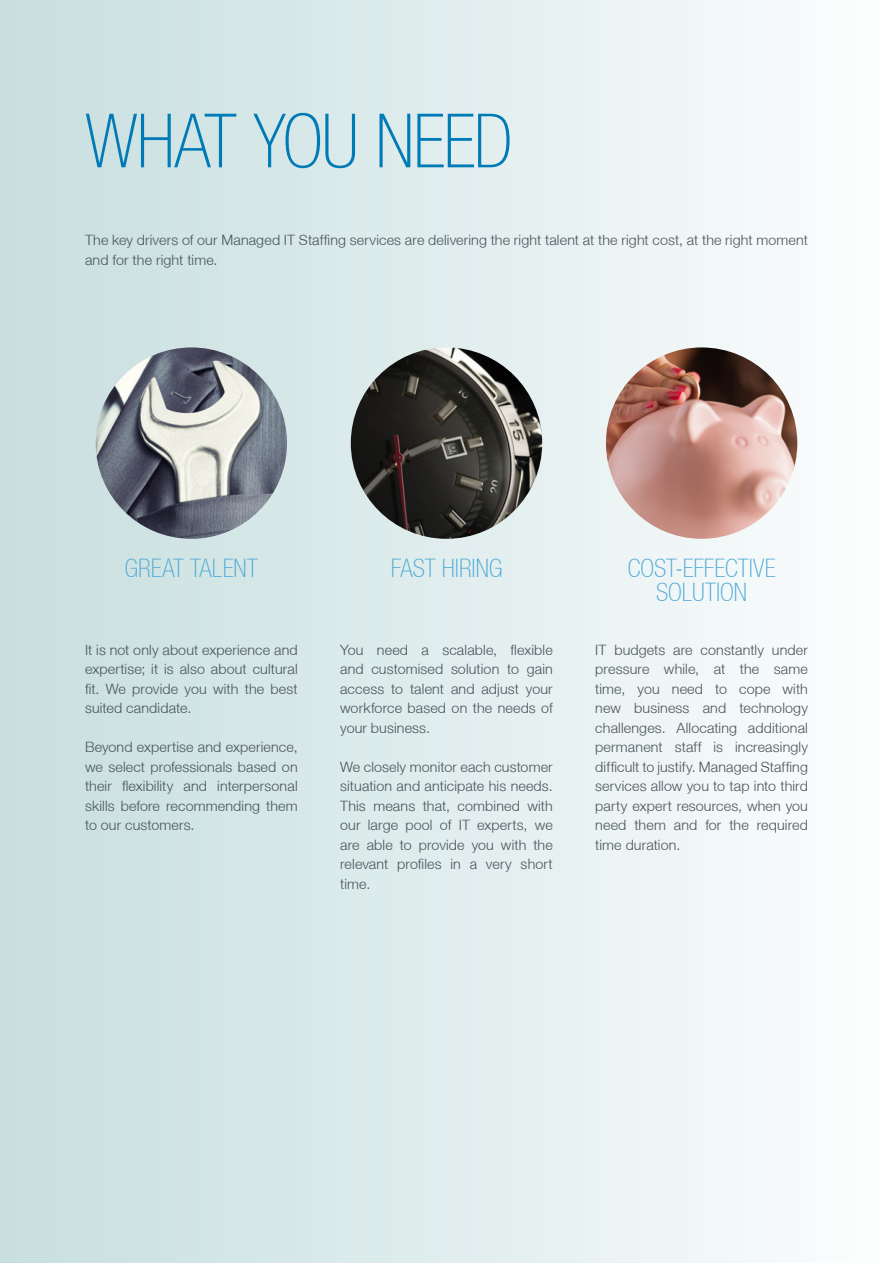
<style>
.page{position:relative;width:893px;height:1263px;background:#fff}
.page>*{position:absolute;margin:0;border:0;box-sizing:border-box;transform-origin:0 0}
.t1{font:100 condensed 75px "Helvetica Neue LT";letter-spacing:-.02em;color:#007bb7}
.t2{font:100 condensed 25.5px/24px "Helvetica Neue LT";color:#4da9d6;text-align:center}
.t3{font:300 14.25px/19.5px "Helvetica Neue LT";letter-spacing:.01em;color:#485259;text-align:justify}
</style>
<div class="page">
<div style="left:0;top:0;width:893px;height:1263px;background:linear-gradient(to right,#c7dede,#fcfdfe)"></div>
<img style="left:96px;top:347px;width:191px;height:192px;border-radius:96px">
<img style="left:351px;top:347px;width:191px;height:192px;border-radius:96px">
<img style="left:606px;top:347px;width:191px;height:192px;border-radius:96px">
<h1 class="t1" style="left:85px;top:99px;width:429px">WHAT YOU NEED</h1>
<p class="t3" style="left:85px;top:230px;width:724px">The key drivers of our Managed IT Staffing services are delivering the right talent at the right cost, at the right moment and for the right time.</p>
<h2 class="t2" style="left:125px;top:556px;width:135px">GREAT TALENT</h2>
<p class="t3" style="left:85px;top:640px;width:214px">It is not only about experience and expertise; it is also about cultural fit. We provide you with the best suited candidate.</p>
<p class="t3" style="left:85px;top:737px;width:214px">Beyond expertise and experience, we select professionals based on their flexibility and interpersonal skills before recommending them to our customers.</p>
<h2 class="t2" style="left:391px;top:556px;width:113px">FAST HIRING</h2>
<p class="t3" style="left:340px;top:640px;width:214px">You need a scalable, flexible and customised solution to gain access to talent and adjust your workforce based on the needs of your business.</p>
<p class="t3" style="left:340px;top:757px;width:214px">We closely monitor each customer situation and anticipate his needs.<br>This means that, combined with our large pool of IT experts, we are able to provide you with the relevant profiles in a very short time.</p>
<h2 class="t2" style="left:628px;top:556px;width:149px">COST-EFFECTIVE<br>SOLUTION</h2>
<p class="t3" style="left:595px;top:640px;width:214px">IT budgets are constantly under pressure while, at the same time, you need to cope with new business and technology challenges. Allocating additional permanent staff is increasingly difficult to justify. Managed Staffing services allow you to tap into third party expert resources, when you need them and for the required time duration.</p>
</div>
